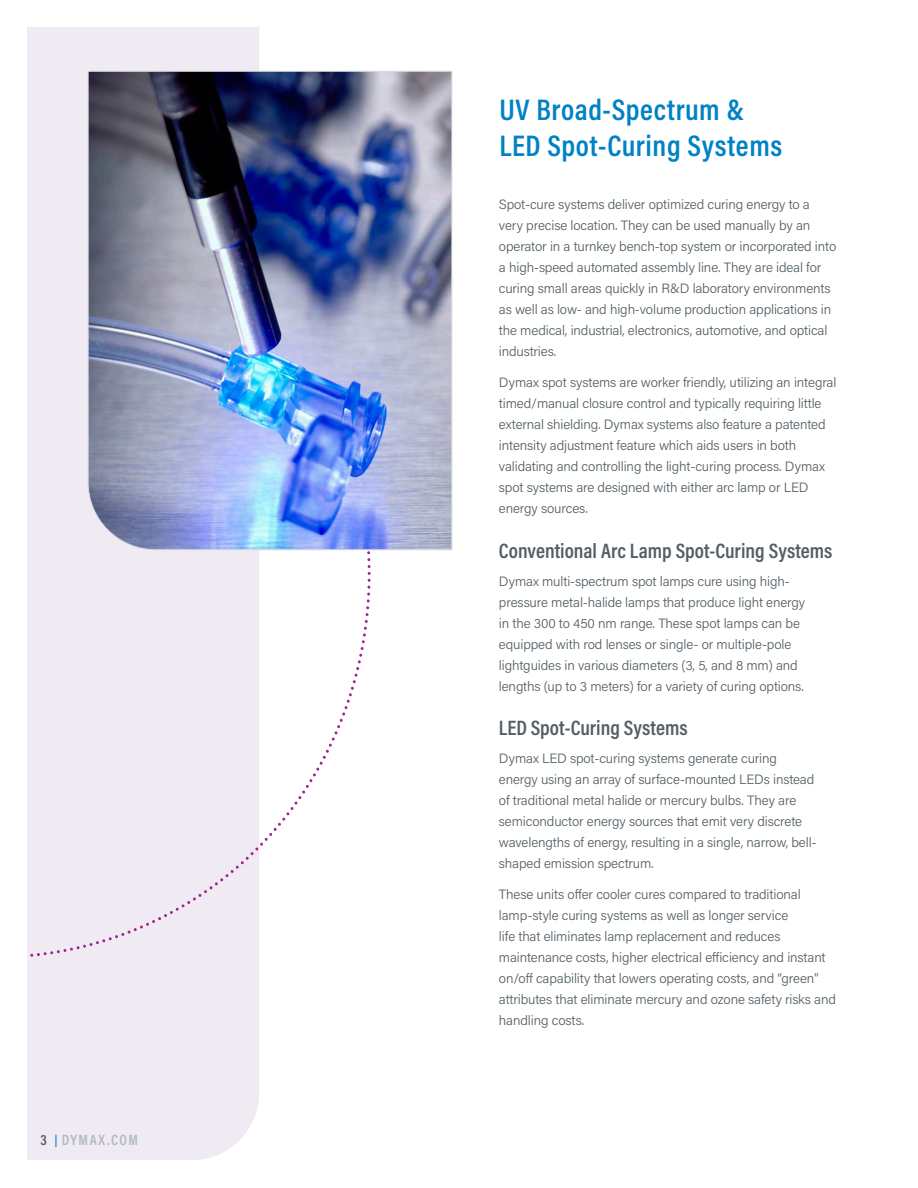
<style>
.page{position:relative;width:918px;height:1188px;background:#fff}
.page>*{position:absolute;margin:0;border:0;box-sizing:border-box;transform-origin:0 0}
.t1{font:600 30px/36px "Acumin Pro Cond";letter-spacing:.02em;color:#0082c4}
.t2{font:600 21px "Acumin Pro Cond";color:#525e65}
.t3{font:600 15px "Acumin Pro Cond";letter-spacing:.1em;color:#b1bac0}
.t4{font:300 13.5px/21px "Acumin Pro";letter-spacing:-.01em;color:#525e65}
.s1{color:#525e65}
.s2{font-size:12px;color:#0082c4}
</style>
<div class="page">
<div style="left:27px;top:27px;width:232px;height:1133px;background:#f0eaf3"></div>
<svg style="left:27px;top:513px;width:344px;height:444px"></svg>
<img style="left:87px;top:70px;width:366px;height:480px">
<p class="t3" style="left:40px;top:1130px;width:99px"><span class="s1">3</span> <span class="s2">|</span> DYMAX.COM</p>
<h1 class="t1" style="left:499px;top:91px;width:284px">UV Broad-Spectrum &amp;<br>LED Spot-Curing Systems</h1>
<p class="t4" style="left:499px;top:194px;width:339px">Spot-cure systems deliver optimized curing energy to a very precise location. They can be used manually by an operator in a turnkey bench-top system or incorporated into a high-speed automated assembly line. They are ideal for curing small areas quickly in R&amp;D laboratory environments as well as low- and high-volume production applications in the medical, industrial, electronics, automotive, and optical industries.</p>
<p class="t4" style="left:499px;top:372px;width:339px">Dymax spot systems are worker friendly, utilizing an integral timed/manual closure control and typically requiring little external shielding. Dymax systems also feature a patented intensity adjustment feature which aids users in both validating and controlling the light-curing process. Dymax spot systems are designed with either arc lamp or LED energy sources.</p>
<h2 class="t2" style="left:499px;top:537px;width:335px">Conventional Arc Lamp Spot-Curing Systems</h2>
<p class="t4" style="left:499px;top:570px;width:308px">Dymax multi-spectrum spot lamps cure using high&shy;pressure metal-halide lamps that produce light energy in the 300 to 450 nm range. These spot lamps can be equipped with rod lenses or single- or multiple-pole lightguides in various diameters (3, 5, and 8 mm) and lengths (up to 3 meters) for a variety of curing options.</p>
<h2 class="t2" style="left:499px;top:714px;width:190px">LED Spot-Curing Systems</h2>
<p class="t4" style="left:499px;top:747px;width:319px">Dymax LED spot-curing systems generate curing energy using an array of surface-mounted LEDs instead of traditional metal halide or mercury bulbs. They are semiconductor energy sources that emit very discrete wavelengths of energy, resulting in a single, narrow, bell&shy;shaped emission spectrum.</p>
<p class="t4" style="left:499px;top:883px;width:339px">These units offer cooler cures compared to traditional lamp-style curing systems as well as longer service<br>life that eliminates lamp replacement and reduces maintenance costs, higher electrical efficiency and instant on/off capability that lowers operating costs, and “green” attributes that eliminate mercury and ozone safety risks and handling costs.</p>
</div>
